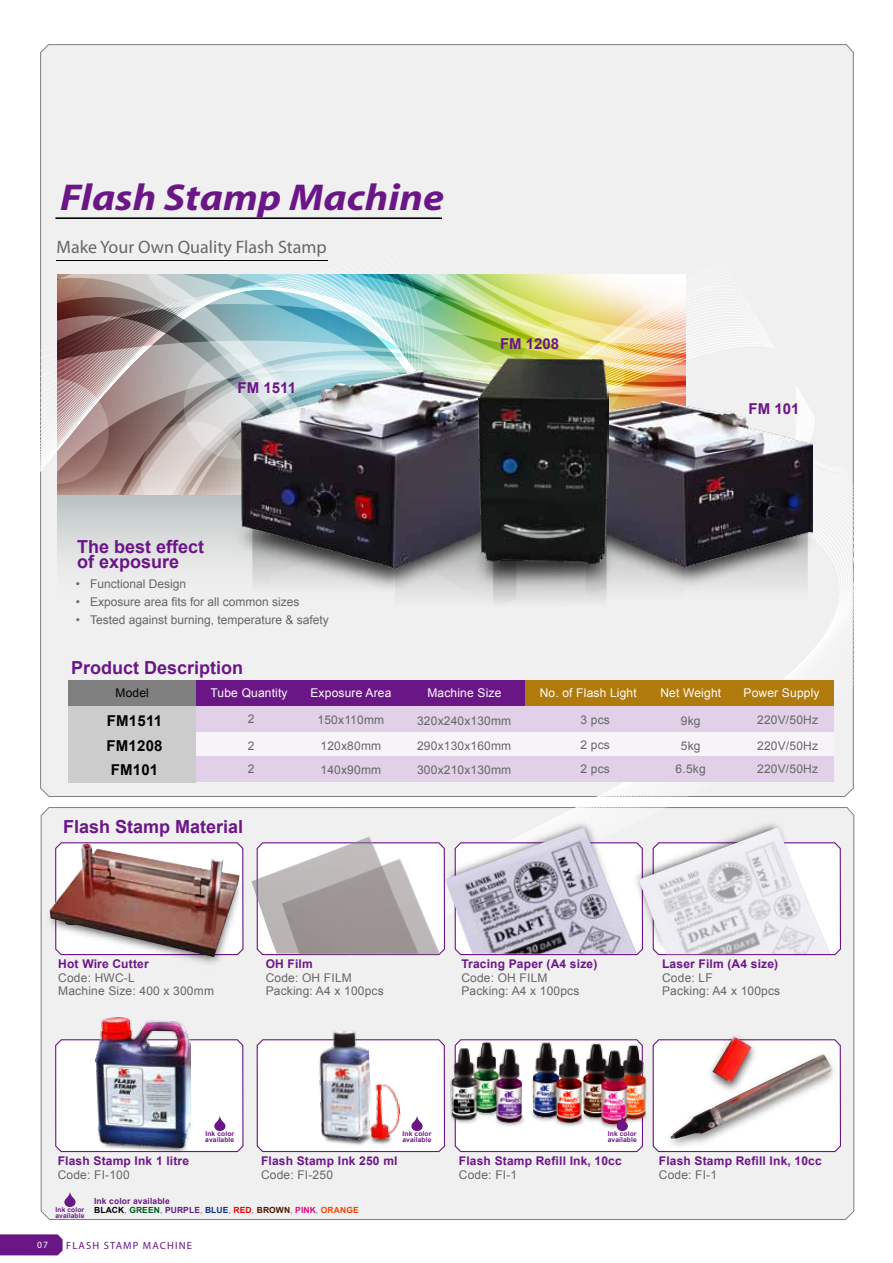
<style>
.page{position:relative;width:893px;height:1263px;background:#fff}
.page>*{position:absolute;margin:0;border:0;box-sizing:border-box;transform-origin:0 0}
.t1{font:italic 700 37.5px "Myriad";color:#6b1687;scale:1.12 1}
.t2{font:700 18px/15px "Arial";color:#6b1687}
.t3{font:18px "Myriad Pro";color:#666}
.t4{font:700 15px/25.3px "Arial";letter-spacing:.015em;color:#000}
.t5{font:700 15px "Arial";color:#6b1687}
.t6{font:12px/13.5px "Arial";letter-spacing:.015em;color:#666}
.t7{font:700 12px "Arial";letter-spacing:.015em;color:#6b1687}
.t8{font:12px "Arial";letter-spacing:.015em;color:#fff}
.t9{font:12px "Arial";letter-spacing:.015em;color:#000}
.t10{font:10.5px "Myriad Pro";letter-spacing:.11em;color:#6b1687}
.t11{font:9.6px "Myriad Pro";color:#fff}
.t12{font:700 8.4px/9.4px "Arial";letter-spacing:.015em;color:#6b1687}
.t13{font:700 6.75px/6px "Arial";letter-spacing:.015em;color:#6b1687}
.s1{color:#000}
.s2{font-weight:400;color:#666}
.s3{color:#005c25}
.s4{color:#5e1f89}
.s5{color:#0c3085}
.s6{color:#ef0000}
.s7{color:#4d1502}
.s8{color:#f0047f}
.s9{color:#ff4200}
</style>
<div class="page">
<div style="left:40px;top:44px;width:814px;height:173px;background:#f0f0f0"></div>
<div style="left:41px;top:1016px;width:813px;height:204px;background:#f0f0f0"></div>
<img style="left:40px;top:217px;width:815px;height:766px">
<img style="left:808px;top:487px;width:18px;height:106px">
<svg style="left:125px;top:364px;width:683px;height:292px"></svg>
<img style="left:478px;top:359px;width:131px;height:204px">
<div style="left:69px;top:706px;width:127px;height:76px;background:#ccc"></div>
<div style="left:69px;top:681px;width:127px;height:25px;background:#808080"></div>
<div style="left:298px;top:681px;width:106px;height:25px;background:#6b1687"></div>
<div style="left:196px;top:681px;width:102px;height:25px;background:#6b1687"></div>
<div style="left:196px;top:732px;width:637px;height:25px;background:#f8f3f9"></div>
<div style="left:196px;top:706px;width:637px;height:26px;background:#e1d0e7"></div>
<div style="left:196px;top:757px;width:637px;height:25px;background:#e1d0e7"></div>
<div style="left:404px;top:681px;width:121px;height:25px;background:#6b1687"></div>
<div style="left:525px;top:681px;width:127px;height:25px;background:#b17a0d"></div>
<div style="left:652px;top:681px;width:78px;height:25px;background:#b17a0d"></div>
<div style="left:730px;top:681px;width:103px;height:25px;background:#b17a0d"></div>
<img style="left:251px;top:836px;width:5px;height:117px">
<img style="left:317px;top:1030px;width:56px;height:9px">
<img style="left:101px;top:1153px;width:90px;height:1px">
<img style="left:96px;top:1017px;width:95px;height:22px">
<img style="left:41px;top:851px;width:207px;height:119px">
<svg style="left:54px;top:842px;width:190px;height:114px"></svg>
<img style="left:50px;top:843px;width:189px;height:114px">
<img style="left:438px;top:815px;width:381px;height:12px">
<svg style="left:256px;top:827px;width:586px;height:129px"></svg>
<img style="left:639px;top:827px;width:191px;height:127px">
<img style="left:702px;top:1030px;width:60px;height:7px">
<svg style="left:652px;top:1038px;width:190px;height:115px"></svg>
<img style="left:670px;top:1037px;width:162px;height:103px">
<img style="left:649px;top:1104px;width:2px;height:22px">
<img style="left:444px;top:1037px;width:205px;height:96px">
<svg style="left:64px;top:1192px;width:12px;height:15px"></svg>
<img style="left:54px;top:1039px;width:190px;height:114px">
<svg style="left:256px;top:1039px;width:190px;height:114px"></svg>
<img style="left:454px;top:1039px;width:190px;height:114px">
<svg style="left:0;top:1234px;width:63px;height:21px"></svg>
<h1 class="t1" style="left:60px;top:178px;width:344px">Flash Stamp Machine</h1>
<h2 class="t3" style="left:57px;top:236px;width:272px">Make Your Own Quality Flash Stamp</h2>
<p class="t5" style="left:238px;top:378px;width:60px">FM 1511</p>
<h2 class="t2" style="left:77px;top:540px;width:129px">The best effect of exposure</h2>
<p class="t6" style="left:76px;top:577px;width:112px">• Functional Design</p>
<p class="t6" style="left:76px;top:595px;width:225px">• Exposure area fits for all common sizes</p>
<p class="t6" style="left:76px;top:613px;width:254px">• Tested against burning, temperature &amp; safety</p>
<p class="t5" style="left:500px;top:334px;width:61px">FM 1208</p>
<p class="t5" style="left:748px;top:399px;width:52px">FM 101</p>
<h2 class="t2" style="left:71px;top:660px;width:174px">Product Description</h2>
<p class="t9" style="left:115px;top:684px;width:35px">Model</p>
<p class="t8" style="left:211px;top:684px;width:79px">Tube Quantity</p>
<p class="t8" style="left:310px;top:684px;width:82px">Exposure Area</p>
<p class="t8" style="left:427px;top:684px;width:76px">Machine Size</p>
<p class="t8" style="left:540px;top:684px;width:99px">No. of Flash Light</p>
<p class="t8" style="left:660px;top:684px;width:62px">Net Weight</p>
<p class="t8" style="left:744px;top:685px;width:78px">Power Supply</p>
<p class="t4" style="left:106px;top:709px;width:58px">FM1511<br>FM1208</p>
<p class="t4" style="left:111px;top:758px;width:49px">FM101</p>
<p class="t6" style="left:248px;top:712px;width:8px">2</p>
<p class="t6" style="left:757px;top:707px;width:62px;line-height:25.3px">220V/50Hz<br>220V/50Hz</p>
<p class="t6" style="left:318px;top:713px;width:68px">150x110mm</p>
<p class="t6" style="left:581px;top:713px;width:31px">3 pcs</p>
<p class="t6" style="left:417px;top:714px;width:96px">320x240x130mm</p>
<p class="t6" style="left:681px;top:714px;width:21px">9kg</p>
<p class="t6" style="left:581px;top:738px;width:31px">2 pcs</p>
<p class="t6" style="left:248px;top:739px;width:8px">2</p>
<p class="t6" style="left:321px;top:739px;width:62px">120x80mm</p>
<p class="t6" style="left:417px;top:739px;width:96px">290x130x160mm</p>
<p class="t6" style="left:676px;top:734px;width:32px;line-height:23.1px;text-align:center">5kg<br>6.5kg</p>
<p class="t6" style="left:757px;top:762px;width:62px">220V/50Hz</p>
<p class="t6" style="left:581px;top:762px;width:31px">2 pcs</p>
<p class="t6" style="left:248px;top:763px;width:8px">2</p>
<p class="t6" style="left:417px;top:764px;width:96px">300x210x130mm</p>
<p class="t6" style="left:321px;top:764px;width:62px">140x90mm</p>
<h2 class="t2" style="left:63px;top:820px;width:182px">Flash Stamp Material</h2>
<p class="t7" style="left:58px;top:956px;width:92px">Hot Wire Cutter</p>
<p class="t6" style="left:58px;top:971px;width:157px">Code: HWC-L<br>Machine Size: 400 x 300mm</p>
<p class="t7" style="left:266px;top:956px;width:49px">OH Film</p>
<p class="t6" style="left:266px;top:971px;width:120px">Code: OH FILM<br>Packing: A4 x 100pcs</p>
<p class="t7" style="left:461px;top:956px;width:138px">Tracing Paper (A4 size)</p>
<p class="t6" style="left:461px;top:971px;width:120px">Code: OH FILM<br>Packing: A4 x 100pcs</p>
<p class="t7" style="left:662px;top:956px;width:118px">Laser Film (A4 size)</p>
<p class="t6" style="left:662px;top:971px;width:120px">Code: LF<br>Packing: A4 x 100pcs</p>
<p class="t7" style="left:58px;top:1153px;width:133px">Flash Stamp Ink 1 litre</p>
<p class="t6" style="left:58px;top:1168px;width:74px">Code: FI-100</p>
<p class="t13" style="left:205px;top:1131px;width:31px">Ink color available</p>
<p class="t13" style="left:402px;top:1131px;width:31px">Ink color available</p>
<p class="t13" style="left:608px;top:1131px;width:31px">Ink color available</p>
<p class="t7" style="left:261px;top:1153px;width:138px">Flash Stamp Ink 250 ml</p>
<p class="t6" style="left:261px;top:1168px;width:74px">Code: FI-250</p>
<p class="t7" style="left:459px;top:1153px;width:164px">Flash Stamp Refill Ink, 10cc</p>
<p class="t6" style="left:459px;top:1168px;width:60px">Code: FI-1</p>
<p class="t13" style="left:55px;top:1207px;width:31px">Ink color available</p>
<p class="t12" style="left:94px;top:1196px;width:266px">Ink color available<br><span class="s1">BLACK</span><span class="s2">,</span> <span class="s3">GREEN</span><span class="s2">,</span> <span class="s4">PURPLE</span><span class="s2">,</span> <span class="s5">BLUE</span><span class="s2">,</span> <span class="s6">RED</span><span class="s2">,</span> <span class="s7">BROWN</span><span class="s2">,</span> <span class="s8">PINK</span><span class="s2">,</span> <span class="s9">ORANGE</span></p>
<p class="t11" style="left:37px;top:1239px;width:12px">07</p>
<p class="t10" style="left:66px;top:1238px;width:127px">FLASH STAMP MACHINE</p>
<p class="t7" style="left:659px;top:1153px;width:164px">Flash Stamp Refill Ink, 10cc</p>
<p class="t6" style="left:659px;top:1168px;width:60px">Code: FI-1</p>
</div>
